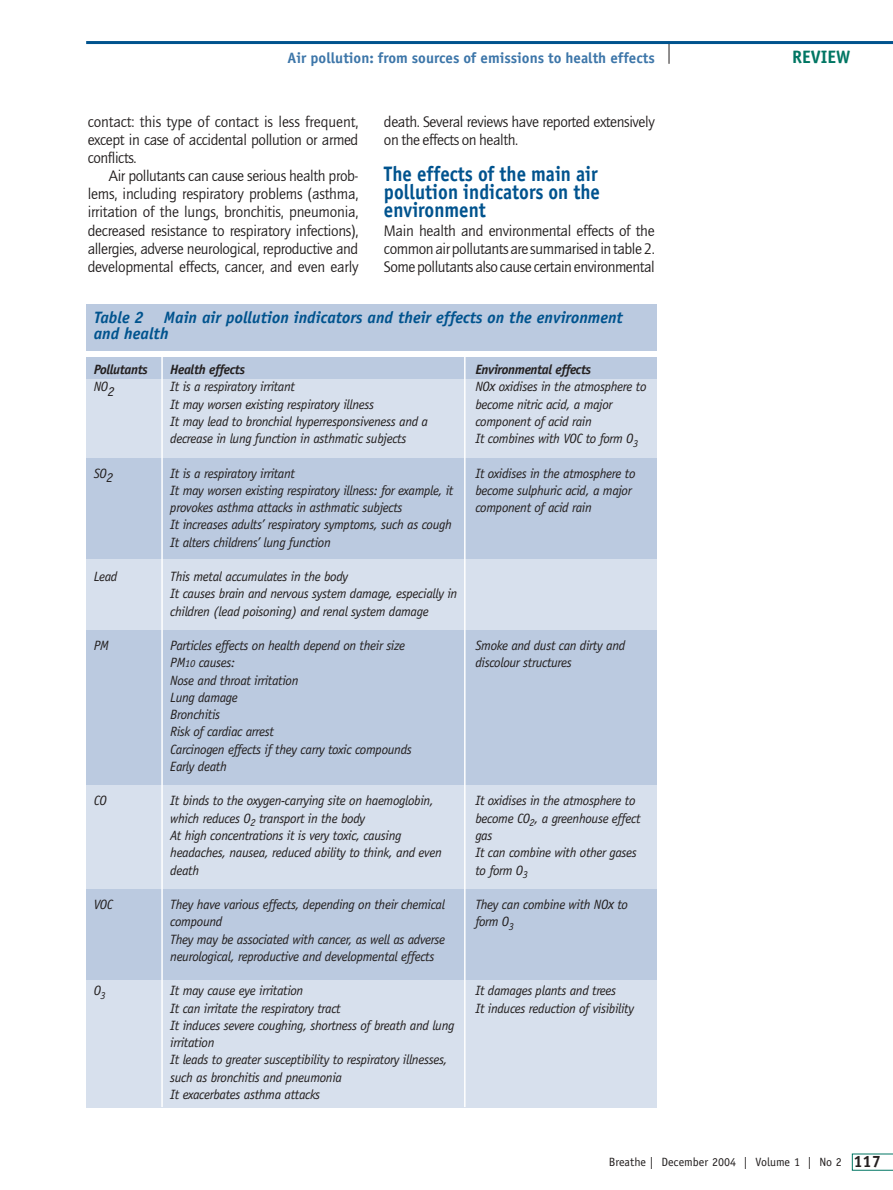
<style>
.page{position:relative;width:893px;height:1190px;background:#fff}
.page>*{position:absolute;margin:0;border:0;box-sizing:border-box;transform-origin:0 0}
.t1{font:700 21px/18.1px "Officina Sans";color:#00538e;text-align:justify;scale:.9 1}
.t2{font:700 18px "Officina Sans";color:#007663}
.t3{font:italic 700 16.5px/15.8px "Officina Sans";color:#00538e}
.t4{font:15.75px/18.1px "Quay";letter-spacing:-.025em;color:#231f1f;text-align:justify}
.t5{font:700 15px "Officina Sans";color:#3d76a9}
.t6{font:italic 13.5px/17.2px "Officina Sans";letter-spacing:-.025em;color:#231f1f}
.t7{font:italic 700 13.5px "Officina Sans";letter-spacing:-.03em;color:#231f1f}
.t8{font:12px "Officina Sans";color:#231f1f}
.s1{font-size:10.5px}
.s2{font-weight:700}
.s3{font-size:15px}
.s4{font-weight:700;font-size:16.5px}
</style>
<div class="page">
<div style="left:86px;top:357px;width:570px;height:750px;background:#bbcae0"></div>
<div style="left:86px;top:980px;width:570px;height:127px;background:#d7e0ed"></div>
<div style="left:86px;top:786px;width:570px;height:103px;background:#d7e0ed"></div>
<div style="left:86px;top:559px;width:570px;height:70px;background:#d7e0ed"></div>
<div style="left:86px;top:379px;width:570px;height:78px;background:#d7e0ed"></div>
<svg style="left:668px;top:44px;width:1px;height:20px"></svg>
<svg style="left:851px;top:1153px;width:41px;height:17px"></svg>
<hr style="left:86px;top:41px;width:806px;height:3px;background:#00538e">
<div style="left:86px;top:303px;width:570px;height:47px;background:#bbcae0"></div>
<hr style="left:161px;top:357px;width:2px;height:750px;background:#fff">
<hr style="left:464px;top:357px;width:1px;height:750px;background:#fff">
<p class="t5" style="left:287px;top:52px;width:368px">Air pollution: from sources of emissions to health effects</p>
<h2 class="t2" style="left:792px;top:50px;width:60px">REVIEW</h2>
<p class="t4" style="left:88px;top:114px;width:272px">contact: this type of contact is less frequent, except in case of accidental pollution or armed conflicts.</p>
<p class="t4" style="left:88px;top:168px;width:272px;text-indent:21px">Air pollutants can cause serious health prob&shy;lems, including respiratory problems (asthma, irritation of the lungs, bronchitis, pneumonia, decreased resistance to respiratory infections), allergies, adverse neurological, reproductive and developmental effects, cancer, and even early</p>
<p class="t4" style="left:384px;top:114px;width:272px">death. Several reviews have reported extensively on the effects on health.</p>
<h1 class="t1" style="left:384px;top:167px;width:241px">The effects of the main air pollution indicators on the environment</h1>
<p class="t4" style="left:384px;top:223px;width:272px">Main health and environmental effects of the common air pollutants are summarised in table 2.<br>Some pollutants also cause certain environmental</p>
<p class="t3" style="left:94px;top:311px;width:531px">Table 2 Main air pollution indicators and their effects on the environment and health</p>
<p class="t7" style="left:94px;top:364px;width:56px">Pollutants</p>
<p class="t7" style="left:170px;top:364px;width:76px">Health effects</p>
<p class="t6" style="left:94px;top:379px;width:22px">NO2</p>
<p class="t6" style="left:170px;top:379px;width:259px">It is a respiratory irritant<br>It may worsen existing respiratory illness<br>It may lead to bronchial hyperresponsiveness and a decrease in lung function in asthmatic subjects</p>
<p class="t6" style="left:94px;top:465px;width:21px">SO2</p>
<p class="t6" style="left:170px;top:465px;width:284px">It is a respiratory irritant<br>It may worsen existing respiratory illness: for example, it provokes asthma attacks in asthmatic subjects<br>It increases adults’ respiratory symptoms, such as cough It alters childrens’ lung function</p>
<p class="t6" style="left:94px;top:569px;width:25px">Lead</p>
<p class="t6" style="left:170px;top:569px;width:288px">This metal accumulates in the body<br>It causes brain and nervous system damage, especially in children (lead poisoning) and renal system damage</p>
<p class="t6" style="left:94px;top:638px;width:17px">PM</p>
<p class="t6" style="left:170px;top:638px;width:243px">Particles effects on health depend on their size<br>PM<span class="s1">10</span> causes:<br>Nose and throat irritation<br>Lung damage<br>Bronchitis<br>Risk of cardiac arrest<br>Carcinogen effects if they carry toxic compounds<br>Early death</p>
<p class="t6" style="left:94px;top:793px;width:14px">CO</p>
<p class="t6" style="left:170px;top:793px;width:273px">It binds to the oxygen-carrying site on haemoglobin, which reduces O<sub>2</sub> transport in the body<br>At high concentrations it is very toxic, causing headaches, nausea, reduced ability to think, and even death</p>
<p class="t6" style="left:94px;top:897px;width:21px">VOC</p>
<p class="t6" style="left:170px;top:897px;width:276px">They have various effects, depending on their chemical compound<br>They may be associated with cancer, as well as adverse neurological, reproductive and developmental effects</p>
<p class="t6" style="left:94px;top:983px;width:14px">O<sub>3</sub></p>
<p class="t6" style="left:170px;top:983px;width:285px">It may cause eye irritation<br>It can irritate the respiratory tract<br>It induces severe coughing, shortness of breath and lung irritation<br>It leads to greater susceptibility to respiratory illnesses, such as bronchitis and pneumonia<br>It exacerbates asthma attacks</p>
<p class="t6" style="left:475px;top:362px;width:173px"><span class="s2">Environmental effects<br></span>NO<span class="s3">x</span> oxidises in the atmosphere to become nitric acid, a major component of acid rain<br>It combines with VOC to form O<sub>3</sub></p>
<p class="t6" style="left:475px;top:465px;width:162px">It oxidises in the atmosphere to become sulphuric acid, a major component of acid rain</p>
<p class="t6" style="left:475px;top:638px;width:151px">Smoke and dust can dirty and discolour structures</p>
<p class="t6" style="left:475px;top:793px;width:167px">It oxidises in the atmosphere to become CO<sub>2</sub>, a greenhouse effect gas<br>It can combine with other gases to form O<sub>3</sub></p>
<p class="t6" style="left:475px;top:897px;width:154px">They can combine with NO<span class="s3">x</span> to form O<sub>3</sub></p>
<p class="t6" style="left:475px;top:983px;width:160px">It damages plants and trees<br>It induces reduction of visibility</p>
<p class="t8" style="left:608px;top:1157px;width:274px">Breathe | December 2004 | Volume 1 | No 2 <span class="s4">117</span></p>
</div>
